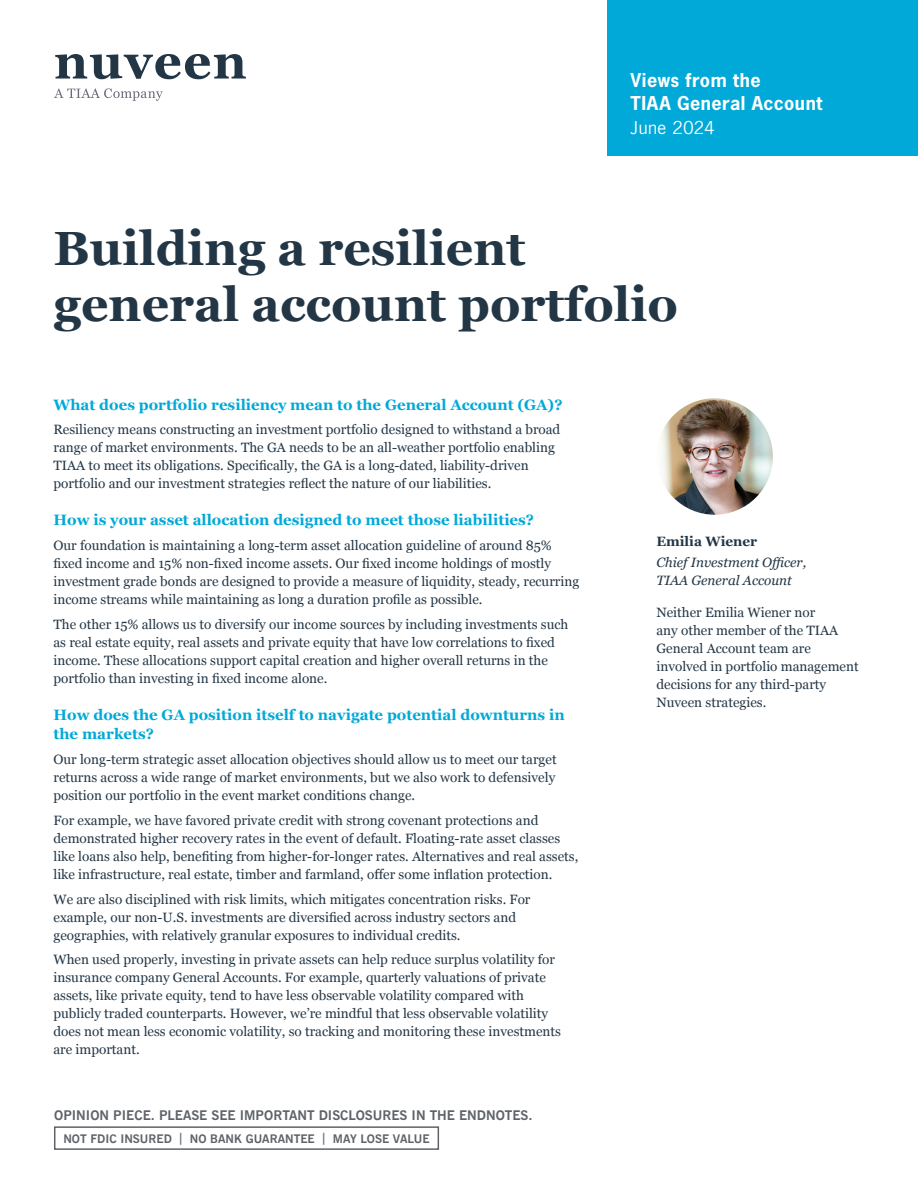
<style>
.page{position:relative;width:918px;height:1188px;background:#fff}
.page>*{position:absolute;margin:0;border:0;box-sizing:border-box;transform-origin:0 0}
.t1{font:700 48px/55.5px "Georgia";color:#233645}
.t2{font:700 18px/22.5px "News Gothic Std";letter-spacing:.025em;color:#fff}
.t3{font:18px "News Gothic BT";letter-spacing:-.005em;color:#fff}
.t4{font:700 15px/19.5px "Georgia";color:#00a9d8}
.t5{font:13.5px/18px "Georgia";color:#233645}
.t6{font:700 13.5px "News Gothic BT";color:#5f6369}
.t7{font:italic 13.5px/18px "Georgia";color:#233645}
.t8{font:700 13.5px "Georgia";color:#233645}
.t9{font:700 12px "News Gothic BT";color:#5f6369}
</style>
<div class="page">
<div style="left:608px;top:0;width:310px;height:155px;background:#00a9d8"></div>
<img style="left:656px;top:398px;width:117px;height:117px;border-radius:58px">
<svg style="left:55px;top:54px;width:191px;height:25px"></svg>
<svg style="left:54px;top:88px;width:109px;height:13px"></svg>
<div style="left:54px;top:1126px;width:385px;height:24px;border:2px solid #5f6369"></div>
<h2 class="t2" style="left:631px;top:69px;width:193px">Views from the<br>TIAA General Account</h2>
<h2 class="t3" style="left:631px;top:117px;width:86px">June 2024</h2>
<h1 class="t1" style="left:53px;top:218px;width:626px">Building a resilient general account portfolio</h1>
<p class="t4" style="left:53px;top:394px;width:511px">What does portfolio resiliency mean to the General Account (GA)?</p>
<p class="t5" style="left:53px;top:420px;width:508px">Resiliency means constructing an investment portfolio designed to withstand a broad range of market environments. The GA needs to be an all-weather portfolio enabling TIAA to meet its obligations. Specifically, the GA is a long-dated, liability-driven portfolio and our investment strategies reflect the nature of our liabilities.</p>
<p class="t4" style="left:53px;top:510px;width:482px">How is your asset allocation designed to meet those liabilities?</p>
<p class="t5" style="left:53px;top:536px;width:527px">Our foundation is maintaining a long-term asset allocation guideline of around 85% fixed income and 15% non-fixed income assets. Our fixed income holdings of mostly investment grade bonds are designed to provide a measure of liquidity, steady, recurring income streams while maintaining as long a duration profile as possible.</p>
<p class="t5" style="left:53px;top:615px;width:517px">The other 15% allows us to diversify our income sources by including investments such as real estate equity, real assets and private equity that have low correlations to fixed income. These allocations support capital creation and higher overall returns in the portfolio than investing in fixed income alone.</p>
<p class="t4" style="left:53px;top:704px;width:513px">How does the GA position itself to navigate potential downturns in the markets?</p>
<p class="t5" style="left:53px;top:750px;width:505px;text-align:justify">Our long-term strategic asset allocation objectives should allow us to meet our target returns across a wide range of market environments, but we also work to defensively position our portfolio in the event market conditions change.</p>
<p class="t5" style="left:53px;top:811px;width:526px">For example, we have favored private credit with strong covenant protections and demonstrated higher recovery rates in the event of default. Floating-rate asset classes like loans also help, benefiting from higher-for-longer rates. Alternatives and real assets, like infrastructure, real estate, timber and farmland, offer some inflation protection.</p>
<p class="t5" style="left:53px;top:889px;width:478px">We are also disciplined with risk limits, which mitigates concentration risks. For example, our non-U.S. investments are diversified across industry sectors and geographies, with relatively granular exposures to individual credits.</p>
<p class="t5" style="left:53px;top:950px;width:509px">When used properly, investing in private assets can help reduce surplus volatility for insurance company General Accounts. For example, quarterly valuations of private assets, like private equity, tend to have less observable volatility compared with publicly traded counterparts. However, we’re mindful that less observable volatility does not mean less economic volatility, so tracking and monitoring these investments are important.</p>
<p class="t6" style="left:54px;top:1107px;width:480px">OPINION PIECE. PLEASE SEE IMPORTANT DISCLOSURES IN THE ENDNOTES.</p>
<p class="t9" style="left:63px;top:1131px;width:368px">NOT FDIC INSURED | NO BANK GUARANTEE | MAY LOSE VALUE</p>
<p class="t8" style="left:656px;top:531px;width:102px">Emilia Wiener</p>
<p class="t7" style="left:656px;top:553px;width:152px">Chief Investment Officer,<br>TIAA General Account</p>
<p class="t5" style="left:656px;top:603px;width:204px">Neither Emilia Wiener nor<br>any other member of the TIAA<br>General Account team are involved in portfolio management decisions for any third-party<br>Nuveen strategies.</p>
</div>
